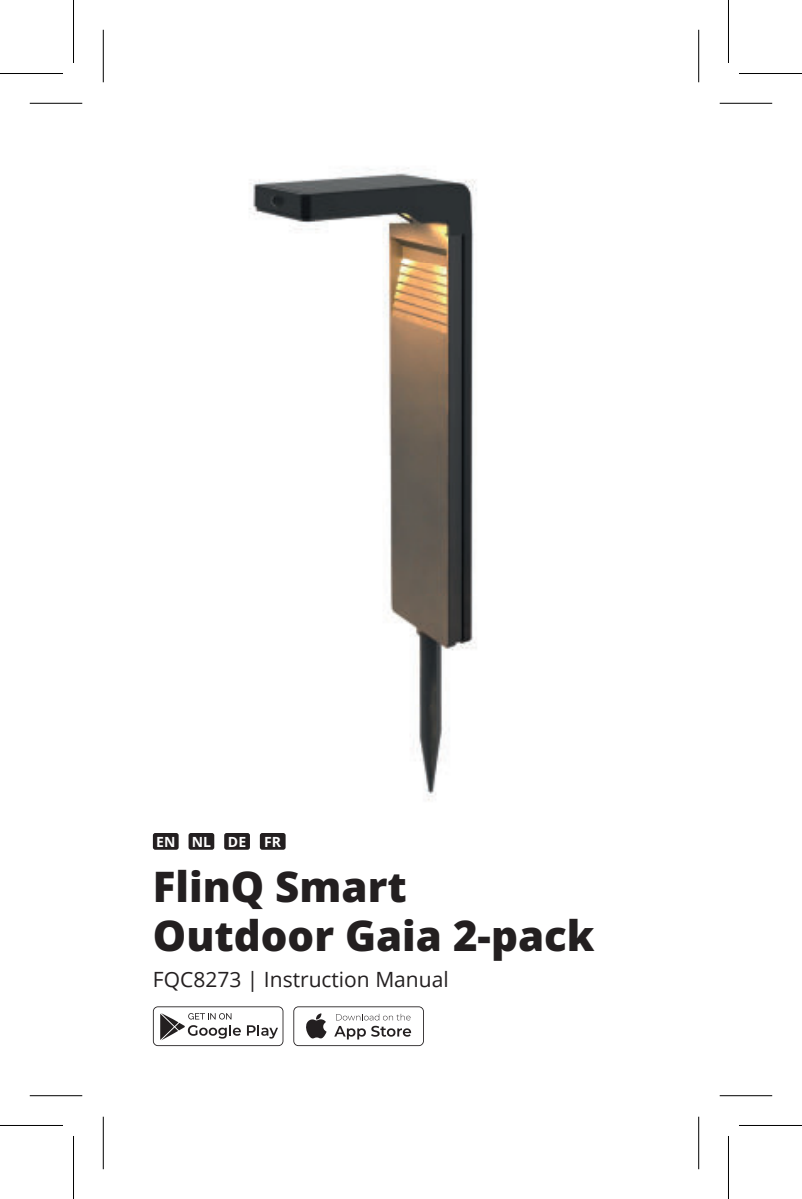
<style>
.page{position:relative;width:802px;height:1199px;background:#fff}
.page>*{position:absolute;margin:0;border:0;box-sizing:border-box;transform-origin:0 0}
.t1{font:800 42px/49px "Open Sans";color:#231f20}
.t2{font:21px "Open Sans";color:#231f20}
.t3{font:700 14px "Open Sans";color:#fff}
</style>
<div class="page">
<img style="left:249px;top:167px;width:228px;height:634px">
<div style="left:153px;top:833px;width:26px;height:17px;background:#231f20;border-radius:2px"></div>
<div style="left:189px;top:833px;width:25px;height:17px;background:#231f20;border-radius:2px"></div>
<div style="left:224px;top:833px;width:26px;height:17px;background:#231f20;border-radius:2px"></div>
<div style="left:260px;top:833px;width:26px;height:17px;background:#231f20;border-radius:2px"></div>
<svg style="left:293px;top:1006px;width:131px;height:40px"></svg>
<svg style="left:153px;top:1006px;width:130px;height:40px"></svg>
<svg style="left:30px;top:102px;width:52px;height:1px"></svg>
<svg style="left:720px;top:102px;width:52px;height:1px"></svg>
<svg style="left:30px;top:1096px;width:52px;height:1px"></svg>
<svg style="left:720px;top:1096px;width:52px;height:1px"></svg>
<svg style="left:102px;top:30px;width:1px;height:52px"></svg>
<svg style="left:102px;top:1116px;width:1px;height:53px"></svg>
<svg style="left:699px;top:30px;width:1px;height:52px"></svg>
<svg style="left:699px;top:1116px;width:1px;height:53px"></svg>
<hr style="left:30px;top:103px;width:52px;height:1px;background:#000">
<hr style="left:720px;top:103px;width:52px;height:1px;background:#000">
<hr style="left:30px;top:1095px;width:52px;height:1px;background:#000">
<hr style="left:720px;top:1095px;width:52px;height:1px;background:#000">
<hr style="left:103px;top:30px;width:1px;height:52px;background:#000">
<hr style="left:103px;top:1116px;width:1px;height:53px;background:#000">
<hr style="left:698px;top:30px;width:1px;height:52px;background:#000">
<hr style="left:698px;top:1116px;width:1px;height:53px;background:#000">
<hr style="left:0;top:73px;width:63px;height:1px;background:#000">
<hr style="left:739px;top:73px;width:63px;height:1px;background:#000">
<hr style="left:0;top:1125px;width:63px;height:1px;background:#000">
<hr style="left:739px;top:1125px;width:63px;height:1px;background:#000">
<hr style="left:73px;top:0;width:1px;height:63px;background:#000">
<hr style="left:73px;top:1136px;width:1px;height:63px;background:#000">
<hr style="left:728px;top:0;width:1px;height:63px;background:#000">
<hr style="left:728px;top:1136px;width:1px;height:63px;background:#000">
<p class="t3" style="left:156px;top:836px;width:92px">EN NL DE</p>
<p class="t3" style="left:264px;top:836px;width:18px">FR</p>
<p class="t1" style="left:153px;top:866px;width:443px">FlinQ Smart<br>Outdoor Gaia 2-pack</p>
<p class="t2" style="left:153px;top:970px;width:297px">FQC8273 | Instruction Manual</p>
</div>
